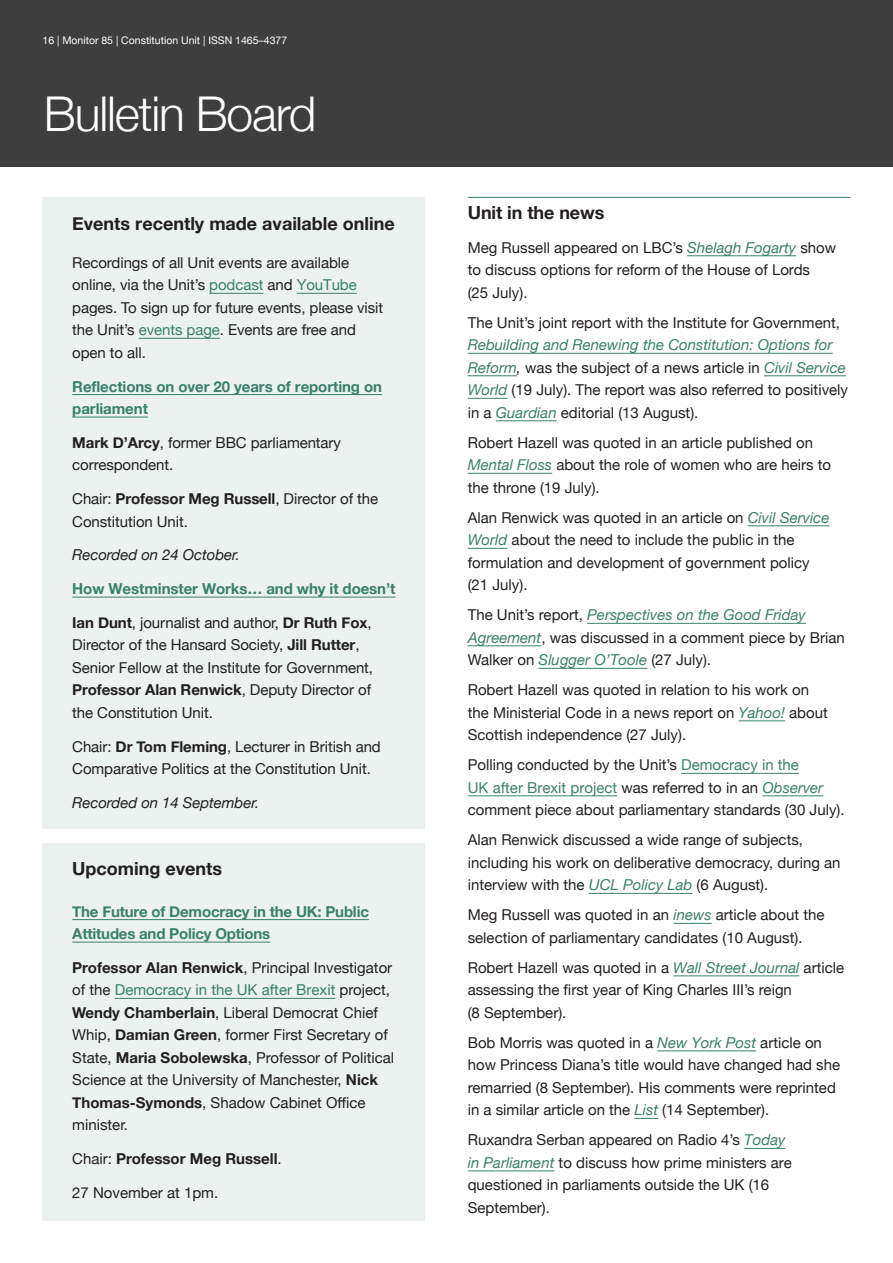
<style>
.page{position:relative;width:893px;height:1263px;background:#fff}
.page>*{position:absolute;margin:0;border:0;box-sizing:border-box;transform-origin:0 0}
.t1{font:300 48px "Helvetica Neue";letter-spacing:-.025em;color:#fff}
._2020_H2{font:700 18px "Helvetica Neue";color:#231f20}
.t2{font:15px/22.5px "Helvetica Neue";color:#231f20}
.t3{font:700 15px/22.5px "Helvetica Neue";letter-spacing:-.005em;color:#3a806b}
.t4{font:italic 15px "Helvetica Neue";letter-spacing:-.005em;color:#231f20}
.t5{font:700 15px "Helvetica Neue";color:#231f20}
.t6{font:10.5px "Helvetica Neue";color:#fff}
.s1{color:#3a806b}
.s2{font-weight:700}
.s3{font-weight:400}
.s4{font-style:italic;color:#3a806b}
.s5{font-style:italic}
</style>
<div class="page">
<div style="left:43px;top:198px;width:382px;height:631px;background:#ebf2f0"></div>
<div style="left:43px;top:843px;width:382px;height:377px;background:#ebf2f0"></div>
<div style="left:0;top:0;width:893px;height:166px;background:#3e3e3f"></div>
<hr style="left:209px;top:293px;width:54px;height:1px;background:#3a806b">
<hr style="left:297px;top:293px;width:60px;height:1px;background:#3a806b">
<hr style="left:139px;top:338px;width:81px;height:1px;background:#3a806b">
<hr style="left:72px;top:394px;width:310px;height:1px;background:#3a806b">
<hr style="left:72px;top:417px;width:76px;height:1px;background:#3a806b">
<hr style="left:72px;top:597px;width:323px;height:1px;background:#3a806b">
<hr style="left:72px;top:919px;width:297px;height:1px;background:#3a806b">
<hr style="left:72px;top:942px;width:198px;height:1px;background:#3a806b">
<hr style="left:115px;top:998px;width:220px;height:1px;background:#3a806b">
<hr style="left:468px;top:197px;width:382px;height:1px;background:#3a806b">
<hr style="left:687px;top:255px;width:109px;height:1px;background:#3a806b">
<hr style="left:468px;top:353px;width:364px;height:1px;background:#3a806b">
<hr style="left:468px;top:375px;width:49px;height:1px;background:#3a806b">
<hr style="left:764px;top:375px;width:82px;height:1px;background:#3a806b">
<hr style="left:468px;top:398px;width:39px;height:1px;background:#3a806b">
<hr style="left:496px;top:420px;width:61px;height:1px;background:#3a806b">
<hr style="left:468px;top:473px;width:84px;height:1px;background:#3a806b">
<hr style="left:748px;top:525px;width:81px;height:1px;background:#3a806b">
<hr style="left:468px;top:548px;width:39px;height:1px;background:#3a806b">
<hr style="left:587px;top:623px;width:219px;height:1px;background:#3a806b">
<hr style="left:468px;top:645px;width:73px;height:1px;background:#3a806b">
<hr style="left:539px;top:668px;width:108px;height:1px;background:#3a806b">
<hr style="left:739px;top:720px;width:46px;height:1px;background:#3a806b">
<hr style="left:681px;top:773px;width:118px;height:1px;background:#3a806b">
<hr style="left:468px;top:795px;width:149px;height:1px;background:#3a806b">
<hr style="left:762px;top:795px;width:61px;height:1px;background:#3a806b">
<hr style="left:589px;top:893px;width:103px;height:1px;background:#3a806b">
<hr style="left:673px;top:923px;width:39px;height:1px;background:#3a806b">
<hr style="left:673px;top:975px;width:126px;height:1px;background:#3a806b">
<hr style="left:657px;top:1050px;width:99px;height:1px;background:#3a806b">
<svg style="left:634px;top:1118px;width:24px;height:1px"></svg>
<hr style="left:744px;top:1148px;width:41px;height:1px;background:#3a806b">
<hr style="left:468px;top:1170px;width:86px;height:1px;background:#3a806b">
<p class="t6" style="left:43px;top:33px;width:246px">16 | Monitor 85 | Constitution Unit | ISSN 1465–4377</p>
<p class="t1" style="left:44px;top:76px;width:274px">Bulletin Board</p>
<p class="_2020_H2" style="left:72px;top:210px;width:324px">Events recently made available online</p>
<p class="t2" style="left:72px;top:252px;width:312px">Recordings of all Unit events are available online, via the Unit’s <span class="s1">podcast</span> and <span class="s1">YouTube </span>pages. To sign up for future events, please visit the Unit’s <span class="s1">events page</span>. Events are free and open to all.</p>
<p class="t3" style="left:72px;top:375px;width:311px">Reflections on over 20 years of reporting on parliament</p>
<p class="t2" style="left:72px;top:432px;width:270px"><span class="s2">Mark D’Arcy</span>, former BBC parliamentary correspondent.</p>
<p class="t2" style="left:72px;top:488px;width:307px">Chair: <span class="s2">Professor Meg Russell</span>, Director of the<br>Constitution Unit.</p>
<p class="t4" style="left:72px;top:544px;width:169px">Recorded on 24 October.</p>
<p class="t3" style="left:72px;top:578px;width:325px">How Westminster Works… and why it doesn’t</p>
<p class="t2" style="left:72px;top:612px;width:302px"><span class="s2">Ian Dunt</span>, journalist and author, <span class="s2">Dr Ruth Fox</span>, Director of the Hansard Society, <span class="s2">Jill Rutter</span>, Senior Fellow at the Institute for Government, <span class="s2">Professor Alan Renwick</span>, Deputy Director of the Constitution Unit.</p>
<p class="t2" style="left:72px;top:736px;width:310px">Chair: <span class="s2">Dr Tom Fleming</span>, Lecturer in British and<br>Comparative Politics at the Constitution Unit.</p>
<p class="t4" style="left:72px;top:792px;width:188px">Recorded on 14 September.</p>
<p class="_2020_H2" style="left:72px;top:855px;width:151px">Upcoming events</p>
<p class="t3" style="left:72px;top:900px;width:298px">The Future of Democracy in the UK: Public<br>Attitudes and Policy Options</p>
<p class="t2" style="left:72px;top:957px;width:323px"><span class="s2">Professor Alan Renwick</span>, Principal Investigator of the <span class="s1">Democracy in the UK after Brexit</span> project, <span class="s2">Wendy Chamberlain</span>, Liberal Democrat Chief Whip, <span class="s2">Damian Green</span>, former First Secretary of State, <span class="s2">Maria Sobolewska</span>, Professor of Political Science at the University of Manchester, <span class="s2">Nick Thomas-Symonds</span>, Shadow Cabinet Office minister.</p>
<p class="t5" style="left:72px;top:1147px;width:211px"><span class="s3">Chair:</span> Professor Meg Russell<span class="s3">.</span></p>
<p class="t2" style="left:72px;top:1182px;width:147px">27 November at 1pm.</p>
<p class="_2020_H2" style="left:468px;top:198px;width:138px">Unit in the news</p>
<p class="t2" style="left:468px;top:237px;width:370px">Meg Russell appeared on LBC’s <span class="s4">Shelagh Fogarty</span> show to discuss options for reform of the House of Lords<br>(25 July).</p>
<p class="t2" style="left:468px;top:312px;width:382px">The Unit’s joint report with the Institute for Government, <span class="s4">Rebuilding and Renewing the Constitution: Options for Reform</span><span class="s5">,</span> was the subject of a news article in <span class="s4">Civil Service World</span> (19 July). The report was also referred to positively in a <span class="s4">Guardian</span> editorial (13 August).</p>
<p class="t2" style="left:468px;top:432px;width:365px">Robert Hazell was quoted in an article published on<br><span class="s4">Mental Floss</span> about the role of women who are heirs to the throne (19 July).</p>
<p class="t2" style="left:468px;top:507px;width:363px">Alan Renwick was quoted in an article on <span class="s4">Civil Service World</span> about the need to include the public in the formulation and development of government policy (21 July).</p>
<p class="t2" style="left:468px;top:605px;width:379px">The Unit’s report, <span class="s4">Perspectives on the Good Friday<br>Agreement</span>, was discussed in a comment piece by Brian<br>Walker on <span class="s4">Slugger O’Toole</span> (27 July).</p>
<p class="t2" style="left:468px;top:680px;width:362px">Robert Hazell was quoted in relation to his work on the Ministerial Code in a news report on <span class="s4">Yahoo!</span> about<br>Scottish independence (27 July).</p>
<p class="t2" style="left:468px;top:755px;width:378px">Polling conducted by the Unit’s <span class="s1">Democracy in the<br>UK after Brexit project</span> was referred to in an <span class="s4">Observer </span>comment piece about parliamentary standards (30 July).</p>
<p class="t2" style="left:468px;top:830px;width:374px">Alan Renwick discussed a wide range of subjects, including his work on deliberative democracy, during an interview with the <span class="s4">UCL Policy Lab</span> (6 August).</p>
<p class="t2" style="left:468px;top:905px;width:358px">Meg Russell was quoted in an <span class="s4">inews</span> article about the selection of parliamentary candidates (10 August).</p>
<p class="t2" style="left:468px;top:957px;width:378px">Robert Hazell was quoted in a <span class="s4">Wall Street Journal</span> article assessing the first year of King Charles III’s reign<br>(8 September).</p>
<p class="t2" style="left:468px;top:1032px;width:374px">Bob Morris was quoted in a <span class="s4">New York Post</span> article on how Princess Diana’s title would have changed had she remarried (8 September). His comments were reprinted in a similar article on the <span class="s4">List</span> (14 September).</p>
<p class="t2" style="left:468px;top:1130px;width:325px">Ruxandra Serban appeared on Radio 4’s <span class="s4">Today in Parliament</span> to discuss how prime ministers are questioned in parliaments outside the UK (16<br>September).</p>
</div>
